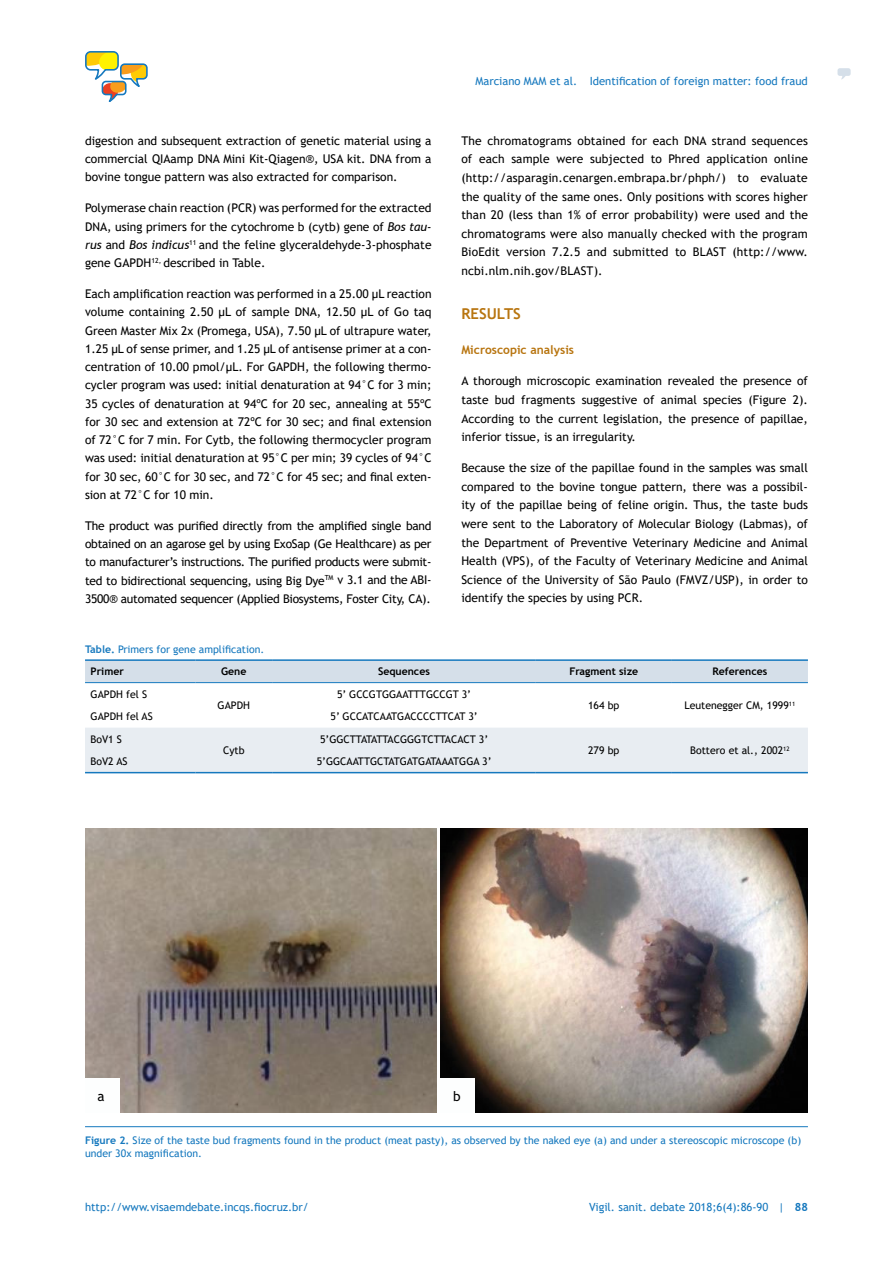
<style>
.page{position:relative;width:893px;height:1263px;background:#fff}
.page>*{position:absolute;margin:0;border:0;box-sizing:border-box;transform-origin:0 0}
.t1{font:700 15px "Trebuchet MS";color:#b87510}
.t2{font:13.5px "Trebuchet MS";color:#000}
.t3{font:12px/18.3px "Trebuchet MS";color:#000;text-align:justify}
.t4{font:700 12px "Trebuchet MS";color:#b87510}
.t5{font:11.25px "Trebuchet MS";color:#1578be}
.t6{font:10.5px "Trebuchet MS";color:#000}
.t7{font:10.5px/21.9px "Trebuchet MS";color:#1578be}
.t8{font:700 10.5px "Trebuchet MS";color:#000}
.s1{font-style:italic}
.s2{font-weight:700}
.s3{font-weight:700;color:#000}
</style>
<div class="page">
<svg style="left:85px;top:51px;width:63px;height:51px"></svg>
<svg style="left:837px;top:68px;width:14px;height:11px"></svg>
<svg style="left:85px;top:661px;width:723px;height:111px"></svg>
<hr style="left:196px;top:772px;width:76px;height:1px;background:#1578be">
<hr style="left:536px;top:772px;width:136px;height:1px;background:#1578be">
<hr style="left:672px;top:772px;width:136px;height:1px;background:#1578be">
<hr style="left:85px;top:659px;width:111px;height:2px;background:#1578be">
<hr style="left:196px;top:659px;width:76px;height:2px;background:#1578be">
<hr style="left:272px;top:659px;width:264px;height:2px;background:#1578be">
<hr style="left:536px;top:659px;width:136px;height:2px;background:#1578be">
<hr style="left:672px;top:659px;width:136px;height:2px;background:#1578be">
<hr style="left:85px;top:682px;width:111px;height:1px;background:#1578be">
<hr style="left:196px;top:682px;width:76px;height:1px;background:#1578be">
<hr style="left:272px;top:682px;width:264px;height:1px;background:#1578be">
<hr style="left:536px;top:682px;width:136px;height:1px;background:#1578be">
<hr style="left:672px;top:682px;width:136px;height:1px;background:#1578be">
<hr style="left:85px;top:772px;width:111px;height:1px;background:#1578be">
<hr style="left:272px;top:772px;width:264px;height:1px;background:#1578be">
<img style="left:85px;top:829px;width:352px;height:283px">
<img style="left:441px;top:829px;width:367px;height:283px">
<div style="left:85px;top:1078px;width:34px;height:34px;background:#fdfefe"></div>
<div style="left:441px;top:1078px;width:34px;height:34px;background:#fdfefe"></div>
<hr style="left:85px;top:1126px;width:723px;height:1px;background:#1578be">
<p class="t3" style="left:85px;top:131px;width:348px">digestion and subsequent extraction of genetic material using a commercial QIAamp DNA Mini Kit-Qiagen®, USA kit. DNA from a bovine tongue pattern was also extracted for comparison.</p>
<p class="t3" style="left:85px;top:199px;width:348px">Polymerase chain reaction (PCR) was performed for the extracted DNA, using primers for the cytochrome b (cytb) gene of <span class="s1">Bos tau&shy;rus</span> and <span class="s1">Bos indicus</span><sup>11</sup> and the feline glyceraldehyde-3-phosphate gene GAPDH<sup>12,</sup> described in Table.</p>
<p class="t3" style="left:85px;top:285px;width:348px">Each amplification reaction was performed in a 25.00 µL reaction volume containing 2.50 µL of sample DNA, 12.50 µL of Go taq Green Master Mix 2x (Promega, USA), 7.50 µL of ultrapure water, 1.25 µL of sense primer, and 1.25 µL of antisense primer at a con&shy;centration of 10.00 pmol/µL. For GAPDH, the following thermo&shy;cycler program was used: initial denaturation at 94°C for 3 min; 35 cycles of denaturation at 94ºC for 20 sec, annealing at 55ºC for 30 sec and extension at 72ºC for 30 sec; and final extension of 72°C for 7 min. For Cytb, the following thermocycler program was used: initial denaturation at 95°C per min; 39 cycles of 94°C for 30 sec, 60°C for 30 sec, and 72°C for 45 sec; and final exten&shy;sion at 72°C for 10 min.</p>
<p class="t3" style="left:85px;top:516px;width:348px">The product was purified directly from the amplified single band obtained on an agarose gel by using ExoSap (Ge Healthcare) as per to manufacturer’s instructions. The purified products were submit&shy;ted to bidirectional sequencing, using Big Dye<sup>TM</sup> v 3.1 and the ABI-3500® automated sequencer (Applied Biosystems, Foster City, CA).</p>
<p class="t5" style="left:475px;top:74px;width:334px">Marciano MAM et al. Identification of foreign matter: food fraud</p>
<p class="t3" style="left:461px;top:131px;width:348px">The chromatograms obtained for each DNA strand sequences of each sample were subjected to Phred application online (http://asparagin.cenargen.embrapa.br/phph/) to evaluate the quality of the same ones. Only positions with scores higher than 20 (less than 1% of error probability) were used and the chromatograms were also manually checked with the program BioEdit version 7.2.5 and submitted to BLAST (http://www. ncbi.nlm.nih.gov/BLAST).</p>
<p class="t1" style="left:461px;top:304px;width:61px">RESULTS</p>
<p class="t4" style="left:461px;top:342px;width:114px">Microscopic analysis</p>
<p class="t3" style="left:461px;top:372px;width:348px">A thorough microscopic examination revealed the presence of taste bud fragments suggestive of animal species (Figure 2).<br>According to the current legislation, the presence of papillae, inferior tissue, is an irregularity.</p>
<p class="t3" style="left:461px;top:459px;width:348px">Because the size of the papillae found in the samples was small compared to the bovine tongue pattern, there was a possibil&shy;ity of the papillae being of feline origin. Thus, the taste buds were sent to the Laboratory of Molecular Biology (Labmas), of the Department of Preventive Veterinary Medicine and Animal Health (VPS), of the Faculty of Veterinary Medicine and Animal Science of the University of São Paulo (FMVZ/USP), in order to identify the species by using PCR.</p>
<p class="t7" style="left:91px;top:639px;width:175px;text-indent:-6px"><span class="s2">Table.</span> Primers for gene amplification.<br><span class="s3">Primer</span></p>
<p class="t8" style="left:221px;top:665px;width:27px">Gene</p>
<p class="t8" style="left:378px;top:665px;width:53px">Sequences</p>
<p class="t8" style="left:569px;top:665px;width:70px">Fragment size</p>
<p class="t8" style="left:712px;top:665px;width:57px">References</p>
<p class="t6" style="left:91px;top:687px;width:58px">GAPDH fel S</p>
<p class="t6" style="left:218px;top:699px;width:34px">GAPDH</p>
<p class="t6" style="left:337px;top:687px;width:136px">5’ GCCGTGGAATTTGCCGT 3’</p>
<p class="t6" style="left:91px;top:710px;width:64px">GAPDH fel AS</p>
<p class="t6" style="left:330px;top:710px;width:149px">5’ GCCATCAATGACCCCTTCAT 3’</p>
<p class="t6" style="left:91px;top:732px;width:33px">BoV1 S</p>
<p class="t6" style="left:223px;top:744px;width:23px">Cytb</p>
<p class="t6" style="left:320px;top:732px;width:170px">5’GGCTTATATTACGGGTCTTACACT 3’</p>
<p class="t6" style="left:91px;top:755px;width:39px">BoV2 AS</p>
<p class="t6" style="left:317px;top:755px;width:176px">5’GGCAATTGCTATGATGATAAATGGA 3’</p>
<p class="t6" style="left:588px;top:699px;width:33px">164 bp</p>
<p class="t6" style="left:684px;top:699px;width:112px">Leutenegger CM, 1999<sup>11</sup></p>
<p class="t6" style="left:588px;top:744px;width:33px">279 bp</p>
<p class="t6" style="left:690px;top:744px;width:101px">Bottero et al., 2002<sup>12</sup></p>
<p class="t2" style="left:97px;top:1088px;width:9px">a</p>
<p class="t2" style="left:453px;top:1088px;width:9px">b</p>
<p class="t7" style="left:85px;top:1134px;width:718px;line-height:12.6px"><span class="s2">Figure 2.</span> Size of the taste bud fragments found in the product (meat pasty), as observed by the naked eye (a) and under a stereoscopic microscope (b) under 30x magnification.</p>
<p class="t5" style="left:85px;top:1199px;width:225px">http://www.visaemdebate.incqs.fiocruz.br/</p>
<p class="t5" style="left:589px;top:1199px;width:220px">Vigil. sanit. debate 2018;6(4):86-90 | <span class="s2">88</span></p>
</div>
